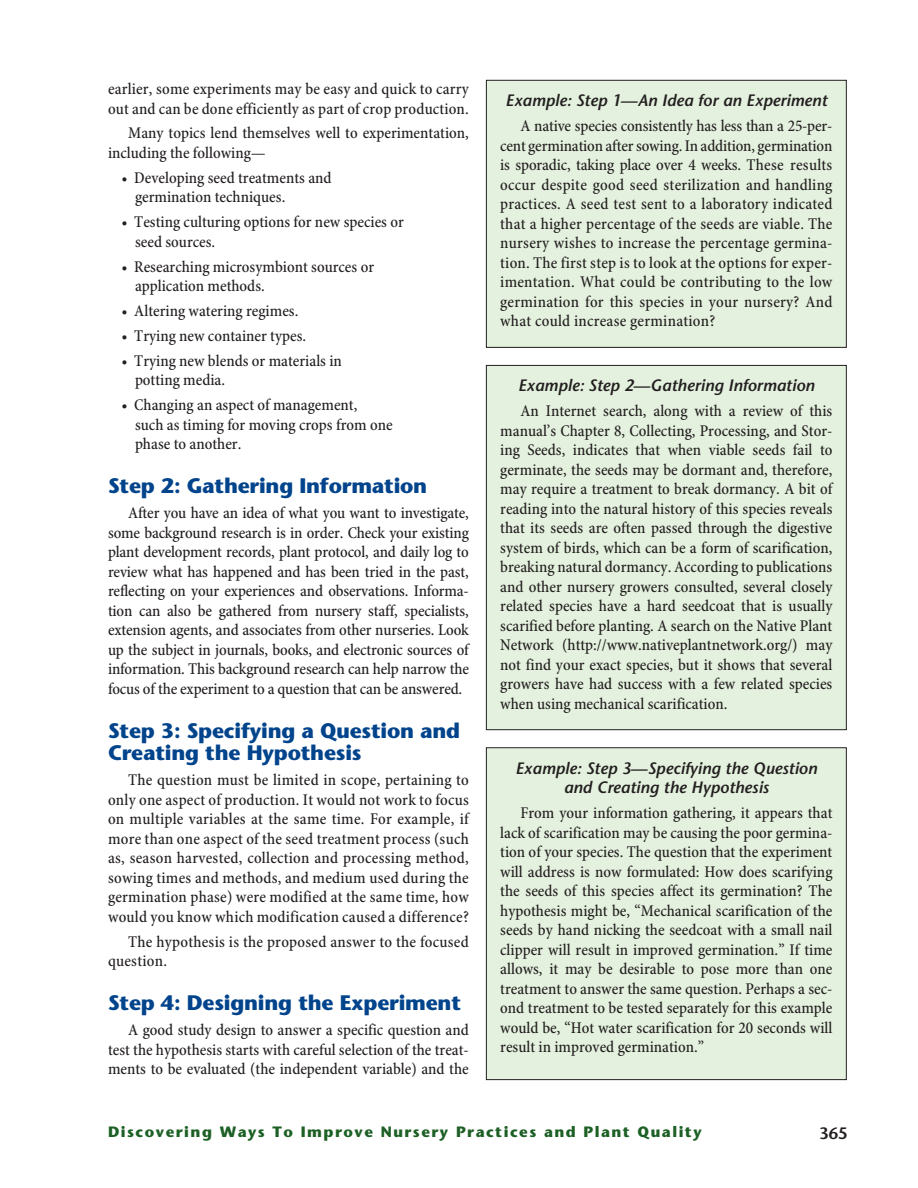
<style>
.page{position:relative;width:918px;height:1188px;background:#fff}
.page>*{position:absolute;margin:0;border:0;box-sizing:border-box;transform-origin:0 0}
.Headings_1{font:700 21px/22.5px "Stone Sans Std";letter-spacing:-.01em;color:#01448c}
.Bullet_text{font:500 condensed 16.5px/19.5px "Minion Pro";color:#231f20}
.Mini_Headings_3{font:italic 600 16.5px/19.5px "Stone Sans Std";color:#231f20;text-align:center}
.t1{font:600 16.5px "Stone Sans Std";color:#231f20}
.t2{font:700 15px "Stone Sans Std";letter-spacing:.1em;color:#1d6025}
</style>
<div class="page">
<div style="left:486px;top:80px;width:360px;height:267px;background:#e4f1de"></div>
<div style="left:486px;top:80px;width:361px;height:268px;border:1px solid #231f20"></div>
<div style="left:486px;top:365px;width:360px;height:365px;background:#e4f1de"></div>
<div style="left:486px;top:365px;width:361px;height:365px;border:1px solid #231f20"></div>
<div style="left:486px;top:748px;width:360px;height:332px;background:#e4f1de"></div>
<div style="left:486px;top:747px;width:361px;height:333px;border:1px solid #231f20"></div>
<p class="Bullet_text" style="left:108px;top:80px;width:362px">earlier, some experiments may be easy and quick to carry out and can be done efficiently as part of crop production.</p>
<p class="Bullet_text" style="left:108px;top:124px;width:362px;text-indent:20px">Many topics lend themselves well to experimentation, including the following—</p>
<p class="Bullet_text" style="left:135px;top:169px;width:198px;text-indent:-14px">• Developing seed treatments and germination techniques.</p>
<p class="Bullet_text" style="left:135px;top:213px;width:270px;text-indent:-14px">• Testing culturing options for new species or seed sources.</p>
<p class="Bullet_text" style="left:135px;top:257px;width:241px;text-indent:-14px">• Researching microsymbiont sources or application methods.</p>
<p class="Bullet_text" style="left:122px;top:302px;width:178px">• Altering watering regimes.</p>
<p class="Bullet_text" style="left:122px;top:327px;width:186px">• Trying new container types.</p>
<p class="Bullet_text" style="left:135px;top:352px;width:208px;text-indent:-14px">• Trying new blends or materials in potting media.</p>
<p class="Bullet_text" style="left:135px;top:396px;width:259px;text-indent:-14px">• Changing an aspect of management,<br>such as timing for moving crops from one phase to another.</p>
<p class="Headings_1" style="left:108px;top:475px;width:321px">Step 2: Gathering Information</p>
<p class="Bullet_text" style="left:108px;top:504px;width:362px;text-align:justify;text-indent:20px">After you have an idea of what you want to investigate, some background research is in order. Check your existing plant development records, plant protocol, and daily log to review what has happened and has been tried in the past, reflecting on your experiences and observations. Informa&shy;tion can also be gathered from nursery staff, specialists, extension agents, and associates from other nurseries. Look up the subject in journals, books, and electronic sources of information. This background research can help narrow the focus of the experiment to a question that can be answered.</p>
<p class="Headings_1" style="left:108px;top:719px;width:354px">Step 3: Specifying a Question and<br>Creating the Hypothesis</p>
<p class="Bullet_text" style="left:108px;top:771px;width:362px;text-align:justify;text-indent:20px">The question must be limited in scope, pertaining to only one aspect of production. It would not work to focus on multiple variables at the same time. For example, if more than one aspect of the seed treatment process (such as, season harvested, collection and processing method, sowing times and methods, and medium used during the germination phase) were modified at the same time, how would you know which modification caused a difference?</p>
<p class="Bullet_text" style="left:108px;top:932px;width:362px;text-indent:20px">The hypothesis is the proposed answer to the focused question.</p>
<p class="Headings_1" style="left:108px;top:992px;width:355px">Step 4: Designing the Experiment</p>
<p class="Bullet_text" style="left:108px;top:1021px;width:362px;text-align:justify;text-indent:20px">A good study design to answer a specific question and test the hypothesis starts with careful selection of the treat&shy;ments to be evaluated (the independent variable) and the</p>
<p class="Mini_Headings_3" style="left:505px;top:91px;width:323px">Example: Step 1—An Idea for an Experiment</p>
<p class="Bullet_text" style="left:500px;top:117px;width:334px;text-align:justify;text-indent:20px">A native species consistently has less than a 25-per&shy;cent germination after sowing. In addition, germination is sporadic, taking place over 4 weeks. These results occur despite good seed sterilization and handling practices. A seed test sent to a laboratory indicated that a higher percentage of the seeds are viable. The nursery wishes to increase the percentage germina&shy;tion. The first step is to look at the options for exper&shy;imentation. What could be contributing to the low germination for this species in your nursery? And what could increase germination?</p>
<p class="Mini_Headings_3" style="left:518px;top:376px;width:298px">Example: Step 2—Gathering Information</p>
<p class="Bullet_text" style="left:500px;top:402px;width:334px;text-align:justify;text-indent:20px">An Internet search, along with a review of this manual’s Chapter 8, Collecting, Processing, and Stor&shy;ing Seeds, indicates that when viable seeds fail to germinate, the seeds may be dormant and, therefore, may require a treatment to break dormancy. A bit of reading into the natural history of this species reveals that its seeds are often passed through the digestive system of birds, which can be a form of scarification, breaking natural dormancy. According to publications and other nursery growers consulted, several closely related species have a hard seedcoat that is usually scarified before planting. A search on the Native Plant Network (http://www.nativeplantnetwork.org/) may not find your exact species, but it shows that several growers have had success with a few related species when using mechanical scarification.</p>
<p class="Mini_Headings_3" style="left:515px;top:758px;width:303px">Example: Step 3—Specifying the Question and Creating the Hypothesis</p>
<p class="Bullet_text" style="left:500px;top:804px;width:334px;text-align:justify;text-indent:20px">From your information gathering, it appears that lack of scarification may be causing the poor germina&shy;tion of your species. The question that the experiment will address is now formulated: How does scarifying the seeds of this species affect its germination? The hypothesis might be, “Mechanical scarification of the seeds by hand nicking the seedcoat with a small nail clipper will result in improved germination.” If time allows, it may be desirable to pose more than one treatment to answer the same question. Perhaps a sec&shy;ond treatment to be tested separately for this example would be, “Hot water scarification for 20 seconds will result in improved germination.”</p>
<p class="t2" style="left:108px;top:1123px;width:595px">Discovering Ways To Improve Nursery Practices and Plant Quality</p>
<p class="t1" style="left:819px;top:1123px;width:30px">365</p>
</div>
